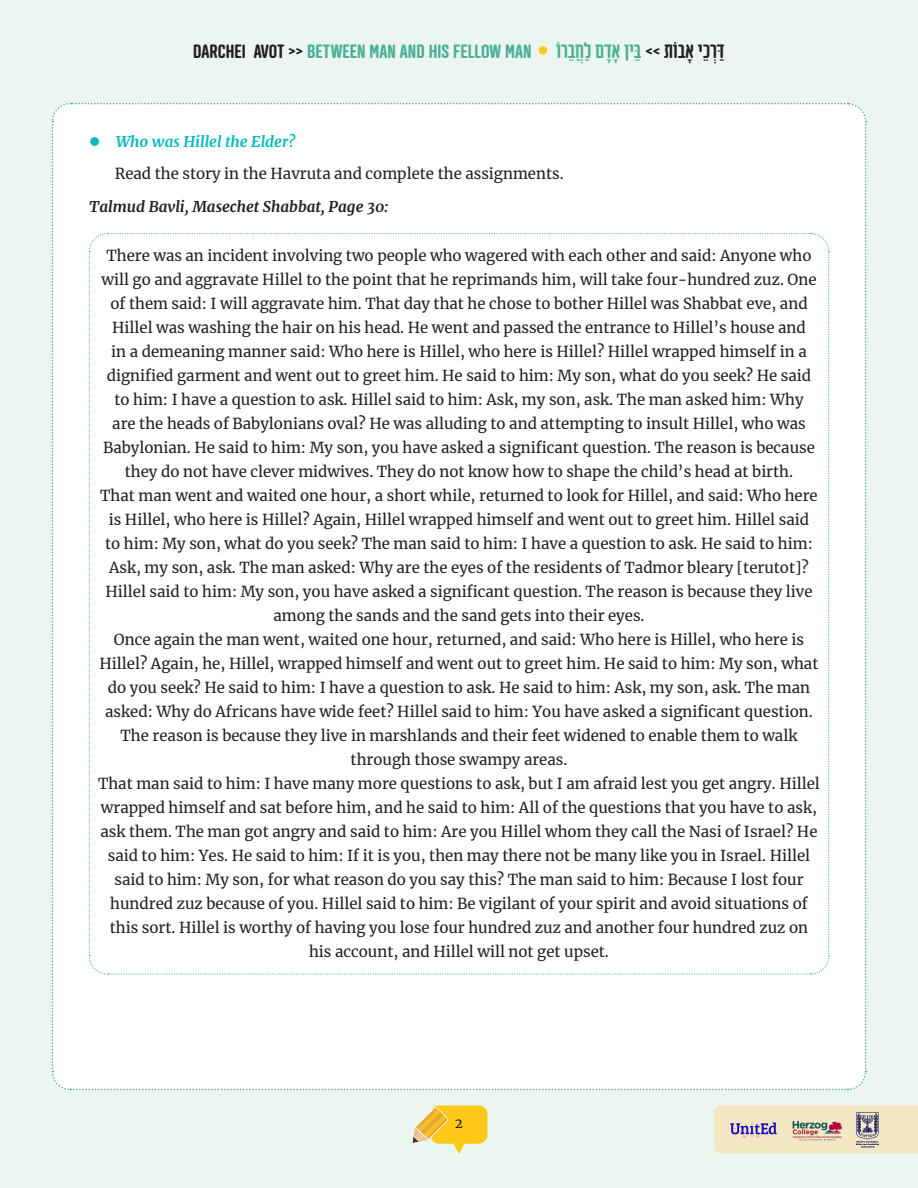
<style>
.page{position:relative;width:918px;height:1188px;background:#edf5f1}
.page>*{position:absolute;margin:0;border:0;box-sizing:border-box;transform-origin:0 0}
.t1{font:700 22.5px "Stanga DLV2 AAA";color:#4ab094}
.border{font:15px/24px "Merriweather";color:#231f20;text-align:center}
.text_indent{font:15px "Merriweather";color:#231f20}
.text{font:italic 700 15px "Merriweather";color:#231f20}
.t2{font:italic 700 15px "Merriweather";color:#03b9bd}
.t3{font:13.5px "Merriweather";color:#231f20}
.s1{color:#231f20}
</style>
<div class="page">
<div style="left:431px;top:1106px;width:56px;height:38px;background:#fec918;border-radius:9px"></div>
<svg style="left:714px;top:1106px;width:204px;height:47px"></svg>
<img style="left:725px;top:1119px;width:57px;height:21px">
<svg style="left:413px;top:1107px;width:59px;height:47px"></svg>
<div style="left:539px;top:46px;width:8px;height:9px;background:#fec918;border-radius:50%"></div>
<div style="left:51px;top:102px;width:816px;height:989px;background:#fff"></div>
<h1 class="t1" style="left:193px;top:37px;width:340px"><span class="s1">DARCHEI AVOT &gt;&gt;</span> BETWEEN MAN AND HIS FELLOW MAN</h1>
<h1 class="t1" style="left:553px;top:37px;width:174px"><span class="s1">דַּרְכֵיאָבוֹת&lt;&lt;</span>בֵּיןאָדָםלַחֲבֵרוֹ</h1>
<p class="t2" style="left:116px;top:131px;width:181px">Who was Hillel the Elder?</p>
<p class="text_indent" style="left:115px;top:163px;width:450px">Read the story in the Havruta and complete the assignments.</p>
<p class="text" style="left:89px;top:196px;width:301px">Talmud Bavli, Masechet Shabbat, Page 30:</p>
<p class="border" style="left:98px;top:243px;width:723px">There was an incident involving two people who wagered with each other and said: Anyone who will go and aggravate Hillel to the point that he reprimands him, will take four-hundred zuz. One of them said: I will aggravate him. That day that he chose to bother Hillel was Shabbat eve, and Hillel was washing the hair on his head. He went and passed the entrance to Hillel’s house and<br>in a demeaning manner said: Who here is Hillel, who here is Hillel? Hillel wrapped himself in a dignified garment and went out to greet him. He said to him: My son, what do you seek? He said to him: I have a question to ask. Hillel said to him: Ask, my son, ask. The man asked him: Why<br>are the heads of Babylonians oval? He was alluding to and attempting to insult Hillel, who was Babylonian. He said to him: My son, you have asked a significant question. The reason is because they do not have clever midwives. They do not know how to shape the child’s head at birth.<br>That man went and waited one hour, a short while, returned to look for Hillel, and said: Who here is Hillel, who here is Hillel? Again, Hillel wrapped himself and went out to greet him. Hillel said<br>to him: My son, what do you seek? The man said to him: I have a question to ask. He said to him:<br>Ask, my son, ask. The man asked: Why are the eyes of the residents of Tadmor bleary [terutot]?<br>Hillel said to him: My son, you have asked a significant question. The reason is because they live among the sands and the sand gets into their eyes.<br>Once again the man went, waited one hour, returned, and said: Who here is Hillel, who here is Hillel? Again, he, Hillel, wrapped himself and went out to greet him. He said to him: My son, what do you seek? He said to him: I have a question to ask. He said to him: Ask, my son, ask. The man asked: Why do Africans have wide feet? Hillel said to him: You have asked a significant question.<br>The reason is because they live in marshlands and their feet widened to enable them to walk through those swampy areas.<br>That man said to him: I have many more questions to ask, but I am afraid lest you get angry. Hillel wrapped himself and sat before him, and he said to him: All of the questions that you have to ask, ask them. The man got angry and said to him: Are you Hillel whom they call the Nasi of Israel? He said to him: Yes. He said to him: If it is you, then may there not be many like you in Israel. Hillel said to him: My son, for what reason do you say this? The man said to him: Because I lost four hundred zuz because of you. Hillel said to him: Be vigilant of your spirit and avoid situations of this sort. Hillel is worthy of having you lose four hundred zuz and another four hundred zuz on his account, and Hillel will not get upset.</p>
<p class="t3" style="left:455px;top:1114px;width:10px">2</p>
</div>
